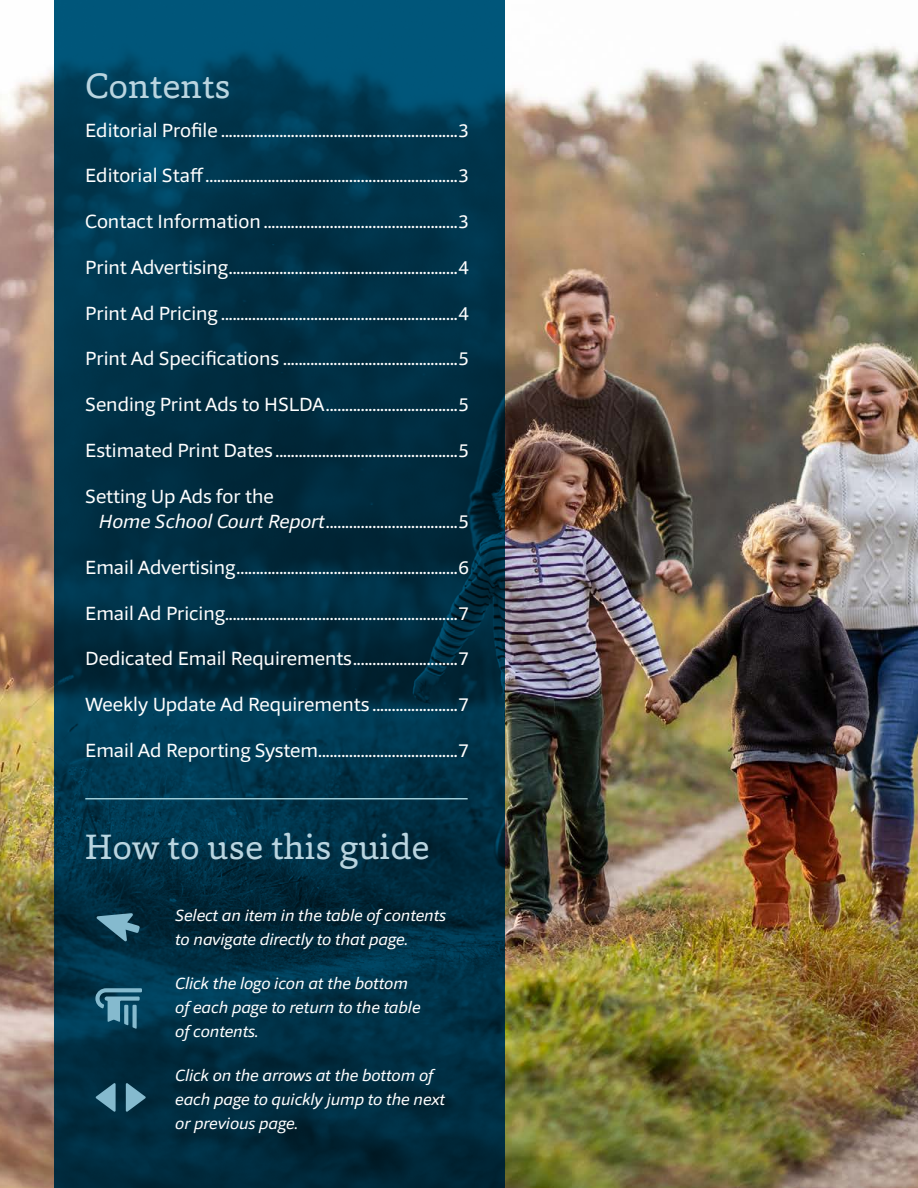
<style>
.page{position:relative;width:918px;height:1188px;background:#fff}
.page>*{position:absolute;margin:0;border:0;box-sizing:border-box;transform-origin:0 0}
.t1{font:36px "Capita";color:#bad5e0}
.t2{font:19.5px/25.5px "Foro Sans";color:#fff}
.t3{font:italic 16.5px/24px "Foro Sans";color:#fff}
.s1{font-style:italic}
</style>
<div class="page">
<img style="left:0;top:0;width:918px;height:1188px">
<svg style="left:54px;top:0;width:450px;height:1188px;background:#003249"></svg>
<svg style="left:95px;top:988px;width:47px;height:41px;background:#38728a"></svg>
<hr style="left:85px;top:798px;width:383px;height:2px;background:#a1ced9">
<svg style="left:96px;top:1083px;width:20px;height:29px"></svg>
<svg style="left:126px;top:1083px;width:20px;height:29px"></svg>
<svg style="left:96px;top:913px;width:44px;height:29px"></svg>
<h1 class="t1" style="left:85px;top:62px;width:147px">Contents</h1>
<p class="t2" style="left:85px;top:117px;width:385px">Editorial Profile .............................................................3</p>
<p class="t2" style="left:85px;top:163px;width:385px">Editorial Staff.................................................................3</p>
<p class="t2" style="left:85px;top:209px;width:385px">Contact Information ..................................................3</p>
<p class="t2" style="left:85px;top:254px;width:385px">Print Advertising...........................................................4</p>
<p class="t2" style="left:85px;top:300px;width:385px">Print Ad Pricing .............................................................4</p>
<p class="t2" style="left:85px;top:346px;width:385px">Print Ad Specifications .............................................5</p>
<p class="t2" style="left:85px;top:391px;width:385px">Sending Print Ads to HSLDA..................................5</p>
<p class="t2" style="left:85px;top:437px;width:385px">Estimated Print Dates ...............................................5</p>
<p class="t2" style="left:99px;top:483px;width:372px;text-indent:-13px">Setting Up Ads for the<br><span class="s1">Home School Court Report</span>..................................5</p>
<p class="t2" style="left:85px;top:554px;width:385px">Email Advertising.........................................................6</p>
<p class="t2" style="left:85px;top:600px;width:385px">Email Ad Pricing............................................................7</p>
<p class="t2" style="left:85px;top:646px;width:385px">Dedicated Email Requirements...........................7</p>
<p class="t2" style="left:85px;top:691px;width:385px">Weekly Update Ad Requirements ......................7</p>
<p class="t2" style="left:85px;top:737px;width:385px">Email Ad Reporting System....................................7</p>
<h1 class="t1" style="left:85px;top:823px;width:346px">How to use this guide</h1>
<p class="t3" style="left:175px;top:903px;width:272px">Select an item in the table of contents to navigate directly to that page.</p>
<p class="t3" style="left:175px;top:971px;width:247px">Click the logo icon at the bottom of each page to return to the table of contents.</p>
<p class="t3" style="left:175px;top:1063px;width:271px">Click on the arrows at the bottom of each page to quickly jump to the next or previous page.</p>
</div>
